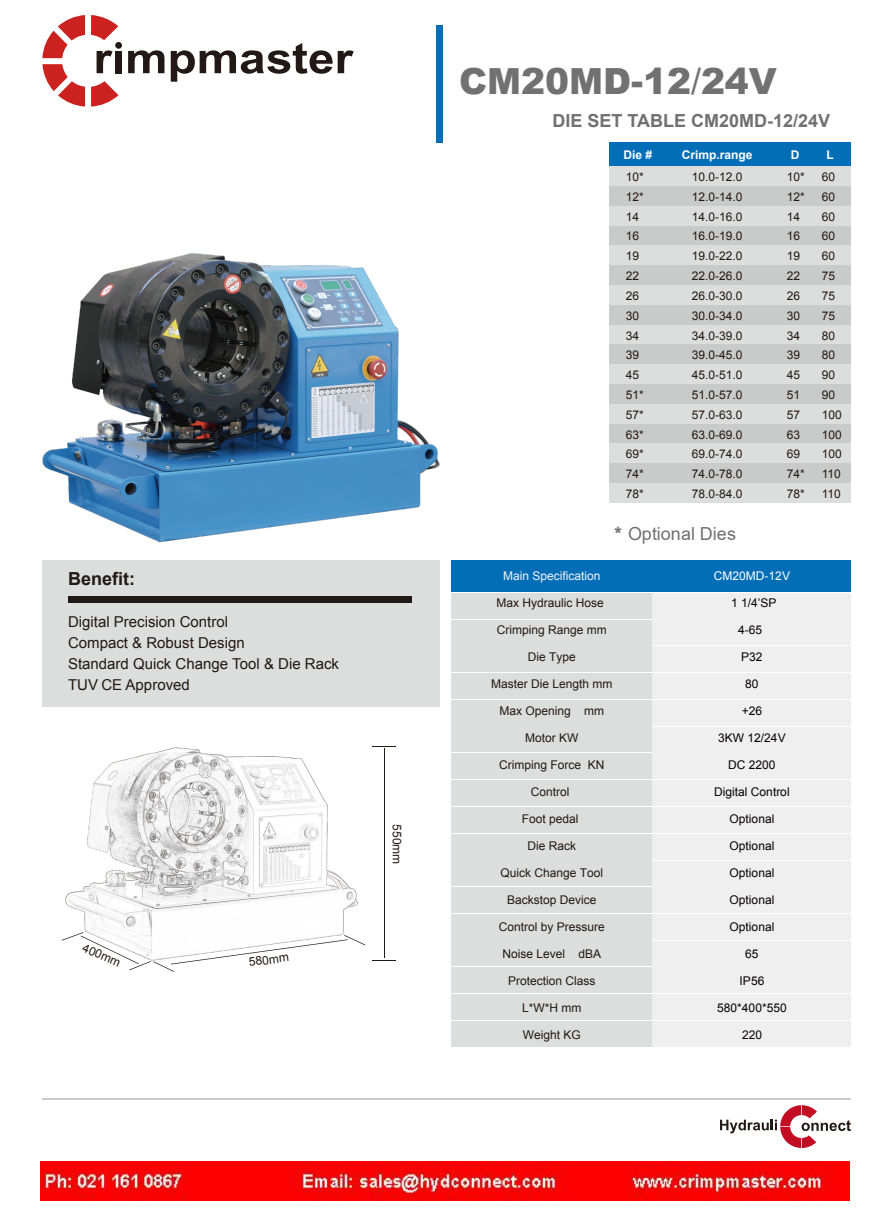
<style>
.page{position:relative;width:893px;height:1212px;background:#fff}
.page>*{position:absolute;margin:0;border:0;box-sizing:border-box;transform-origin:0 0}
.t1{font:900 36px "Arial";color:#727171}
.t2{font:700 18px "Arial";color:#727171}
.t3{font:18px "Arial";color:#717071}
.t4{font:700 18px "Arial";color:#221815}
.t5{font:15px/21px "Arial";color:#221815}
.t6{font:12px/19.8px "Arial";color:#221815}
.t7{font:12px "Arial";color:#040000}
.t8{font:12px "Arial";color:#f3f4f4}
.t9{font:700 12px "Arial";color:#fff}
.t10{font:12px "Arial";color:#fff}
.t11{font:700 12px "Arial";color:#fff}
.t12{font:12px "Arial";color:#040000}
.s1{font-style:inherit}
.s2{font-weight:400}
.s3{font-weight:900}
</style>
<div class="page">
<img style="left:61px;top:747px;width:297px;height:194px">
<div style="left:42px;top:560px;width:398px;height:146px;background:#dcdddd"></div>
<div style="left:436px;top:25px;width:7px;height:117px;background:#036eb8"></div>
<div style="left:68px;top:597px;width:344px;height:6px;background:#221815"></div>
<svg style="left:373px;top:746px;width:23px;height:1px"></svg>
<hr style="left:384px;top:748px;width:1px;height:210px;background:#221815">
<svg style="left:373px;top:960px;width:23px;height:1px"></svg>
<div style="left:609px;top:142px;width:242px;height:24px;background:#036eb8"></div>
<div style="left:609px;top:166px;width:242px;height:20px;background:#dcdddd"></div>
<div style="left:609px;top:186px;width:242px;height:20px;background:#c9caca"></div>
<div style="left:609px;top:206px;width:242px;height:20px;background:#dcdddd"></div>
<div style="left:609px;top:226px;width:242px;height:19px;background:#c9caca"></div>
<div style="left:609px;top:245px;width:242px;height:20px;background:#dcdddd"></div>
<div style="left:609px;top:265px;width:242px;height:20px;background:#c9caca"></div>
<div style="left:609px;top:285px;width:242px;height:20px;background:#dcdddd"></div>
<div style="left:609px;top:325px;width:242px;height:19px;background:#dcdddd"></div>
<div style="left:609px;top:305px;width:242px;height:20px;background:#c9caca"></div>
<div style="left:609px;top:344px;width:242px;height:20px;background:#c9caca"></div>
<div style="left:609px;top:364px;width:242px;height:20px;background:#dcdddd"></div>
<div style="left:609px;top:384px;width:242px;height:20px;background:#c9caca"></div>
<div style="left:609px;top:404px;width:242px;height:20px;background:#dcdddd"></div>
<div style="left:609px;top:424px;width:242px;height:19px;background:#c9caca"></div>
<div style="left:609px;top:443px;width:242px;height:20px;background:#dcdddd"></div>
<div style="left:609px;top:483px;width:242px;height:20px;background:#dcdddd"></div>
<div style="left:609px;top:463px;width:242px;height:20px;background:#c9caca"></div>
<div style="left:451px;top:560px;width:399px;height:31px;background:#036eb8"></div>
<div style="left:451px;top:593px;width:201px;height:26px;background:#dcdddd"></div>
<div style="left:451px;top:620px;width:201px;height:25px;background:#dcdddd"></div>
<div style="left:451px;top:646px;width:201px;height:26px;background:#dcdddd"></div>
<div style="left:451px;top:673px;width:201px;height:26px;background:#dcdddd"></div>
<div style="left:451px;top:700px;width:201px;height:25px;background:#dcdddd"></div>
<div style="left:451px;top:726px;width:201px;height:26px;background:#dcdddd"></div>
<div style="left:451px;top:753px;width:201px;height:26px;background:#dcdddd"></div>
<div style="left:451px;top:780px;width:201px;height:26px;background:#dcdddd"></div>
<div style="left:451px;top:807px;width:201px;height:25px;background:#dcdddd"></div>
<div style="left:451px;top:834px;width:201px;height:25px;background:#dcdddd"></div>
<div style="left:652px;top:593px;width:198px;height:26px;background:#efefef"></div>
<div style="left:652px;top:620px;width:198px;height:25px;background:#efefef"></div>
<div style="left:652px;top:646px;width:198px;height:26px;background:#efefef"></div>
<div style="left:652px;top:673px;width:198px;height:26px;background:#efefef"></div>
<div style="left:652px;top:700px;width:198px;height:26px;background:#efefef"></div>
<div style="left:652px;top:727px;width:198px;height:25px;background:#efefef"></div>
<div style="left:652px;top:753px;width:198px;height:26px;background:#efefef"></div>
<div style="left:652px;top:780px;width:198px;height:26px;background:#efefef"></div>
<div style="left:652px;top:807px;width:198px;height:26px;background:#efefef"></div>
<div style="left:652px;top:834px;width:198px;height:25px;background:#efefef"></div>
<div style="left:451px;top:860px;width:201px;height:26px;background:#dcdddd"></div>
<div style="left:451px;top:887px;width:201px;height:26px;background:#dcdddd"></div>
<div style="left:451px;top:914px;width:201px;height:25px;background:#dcdddd"></div>
<div style="left:451px;top:941px;width:201px;height:25px;background:#dcdddd"></div>
<div style="left:451px;top:967px;width:201px;height:26px;background:#dcdddd"></div>
<div style="left:451px;top:994px;width:201px;height:26px;background:#dcdddd"></div>
<div style="left:451px;top:1021px;width:201px;height:25px;background:#dcdddd"></div>
<div style="left:652px;top:861px;width:198px;height:25px;background:#efefef"></div>
<div style="left:652px;top:887px;width:198px;height:26px;background:#efefef"></div>
<div style="left:652px;top:914px;width:198px;height:25px;background:#efefef"></div>
<div style="left:652px;top:941px;width:198px;height:25px;background:#efefef"></div>
<div style="left:652px;top:967px;width:198px;height:26px;background:#efefef"></div>
<div style="left:652px;top:994px;width:198px;height:26px;background:#efefef"></div>
<div style="left:652px;top:1021px;width:198px;height:26px;background:#efefef"></div>
<svg style="left:62px;top:932px;width:303px;height:40px"></svg>
<img style="left:42px;top:252px;width:398px;height:291px">
<svg style="left:97px;top:50px;width:16px;height:23px"></svg>
<div style="left:115px;top:51px;width:7px;height:22px;background:#221815"></div>
<svg style="left:128px;top:50px;width:36px;height:23px"></svg>
<svg style="left:171px;top:43px;width:183px;height:39px"></svg>
<div style="left:115px;top:42px;width:7px;height:7px;background:#221815;border-radius:50%"></div>
<svg style="left:42px;top:15px;width:43px;height:43px"></svg>
<svg style="left:42px;top:64px;width:43px;height:43px"></svg>
<svg style="left:91px;top:81px;width:28px;height:26px"></svg>
<svg style="left:91px;top:15px;width:27px;height:25px"></svg>
<hr style="left:43px;top:1098px;width:808px;height:1px;background:#c9caca">
<svg style="left:720px;top:1105px;width:131px;height:43px"></svg>
<img style="left:40px;top:1161px;width:809px;height:39px">
<h2 class="t4" style="left:68px;top:566px;width:68px">Benefit:</h2>
<p class="t5" style="left:68px;top:612px;width:272px">Digital Precision Control<br>Compact &amp; Robust Design<br>Standard Quick Change Tool &amp; Die Rack<br>TUV CE Approved</p>
<p class="t6" style="left:87px;top:938px;width:42px;rotate:23deg">400mm</p>
<p class="t6" style="left:248px;top:952px;width:42px;rotate:-8deg">580mm</p>
<p class="t6" style="left:407px;top:824px;width:42px;rotate:90deg">550mm</p>
<h1 class="t1" style="left:459px;top:55px;width:319px">CM2<span class="s1">0</span>MD-12<span class="s2">/</span><span class="s1">24</span>V</h1>
<h2 class="t2" style="left:553px;top:109px;width:279px">DIE SET TABLE CM20MD-12<span class="s1">/24</span>V</h2>
<p class="t9" style="left:682px;top:147px;width:72px">Crimp.range</p>
<p class="t9" style="left:791px;top:147px;width:10px">D</p>
<p class="t9" style="left:826px;top:147px;width:9px">L</p>
<p class="t6" style="left:626px;top:167px;width:20px">10*<br>12*<br>14<br>16<br>19<br>22<br>26<br>30<br>34<br>39<br>45<br>51*<br>57*<br>63*<br>69*<br>74*<br>78*</p>
<p class="t6" style="left:787px;top:167px;width:20px">10*<br>12*<br>14<br>16<br>19<br>22<br>26<br>30<br>34<br>39<br>45<br>51<br>57<br>63<br>69<br>74*<br>78*</p>
<p class="t6" style="left:822px;top:167px;width:22px">60<br>60<br>60<br>60<br>60<br>75<br>75<br>75<br>80<br>80<br>90<br>90<br>100<br>100<br>100<br>110<br>110</p>
<p class="t11" style="left:623px;top:148px;width:30px">Die #</p>
<p class="t6" style="left:692px;top:167px;width:52px;text-align:justify">10.0-12.0<br>12.0-14.0<br>14.0-16.0<br>16.0-19.0<br>19.0-22.0<br>22.0-26.0<br>26.0-30.0<br>30.0-34.0<br>34.0-39.0<br>39.0-45.0<br>45.0-51.0<br>51.0-57.0<br>57.0-63.0<br>63.0-69.0<br>69.0-74.0<br>74.0-78.0<br>78.0-84.0</p>
<h2 class="t3" style="left:613px;top:524px;width:124px"><span class="s3">*</span> Optional Dies</h2>
<p class="t8" style="left:503px;top:568px;width:99px">Main Specification</p>
<p class="t6" style="left:496px;top:593px;width:109px">Max Hydraulic Hose</p>
<p class="t6" style="left:497px;top:620px;width:112px">Crimping Range mm</p>
<p class="t6" style="left:528px;top:647px;width:50px">Die Type</p>
<p class="t6" style="left:491px;top:674px;width:123px">Master Die Length mm</p>
<p class="t6" style="left:499px;top:701px;width:106px">Max Opening mm</p>
<p class="t6" style="left:525px;top:728px;width:55px">Motor KW</p>
<p class="t6" style="left:499px;top:755px;width:107px">Crimping Force KN</p>
<p class="t6" style="left:531px;top:782px;width:40px">Control</p>
<p class="t6" style="left:522px;top:809px;width:58px">Foot pedal</p>
<p class="t6" style="left:527px;top:836px;width:50px">Die Rack</p>
<p class="t6" style="left:500px;top:863px;width:104px">Quick Change Tool</p>
<p class="t6" style="left:507px;top:890px;width:91px">Backstop Device</p>
<p class="t6" style="left:499px;top:917px;width:108px">Control by Pressure</p>
<p class="t6" style="left:502px;top:944px;width:100px">Noise Level dBA</p>
<p class="t6" style="left:508px;top:971px;width:89px">Protection Class</p>
<p class="t6" style="left:522px;top:998px;width:61px">L*W*H mm</p>
<p class="t6" style="left:523px;top:1025px;width:60px">Weight KG</p>
<p class="t10" style="left:714px;top:568px;width:78px">CM20MD-12V</p>
<p class="t7" style="left:731px;top:595px;width:47px">1 1<span class="s1">/4</span>’SP</p>
<p class="t7" style="left:738px;top:622px;width:26px">4-65</p>
<p class="t7" style="left:741px;top:649px;width:23px">P32</p>
<p class="t7" style="left:745px;top:676px;width:15px">80</p>
<p class="t7" style="left:742px;top:703px;width:22px">+26</p>
<p class="t7" style="left:718px;top:730px;width:69px">3KW 12<span class="s1">/24</span>V</p>
<p class="t7" style="left:728px;top:757px;width:49px">DC 2200</p>
<p class="t7" style="left:714px;top:784px;width:77px">Digital Control</p>
<p class="t7" style="left:730px;top:811px;width:46px">Optional</p>
<p class="t7" style="left:730px;top:838px;width:46px">Optional</p>
<p class="t7" style="left:730px;top:865px;width:46px">Optional</p>
<p class="t7" style="left:730px;top:892px;width:46px">Optional</p>
<p class="t7" style="left:730px;top:919px;width:46px">Optional</p>
<p class="t7" style="left:745px;top:946px;width:15px">65</p>
<p class="t7" style="left:740px;top:973px;width:26px">IP56</p>
<p class="t7" style="left:717px;top:1000px;width:71px">580*400*550</p>
<p class="t12" style="left:742px;top:1028px;width:22px">220</p>
</div>
